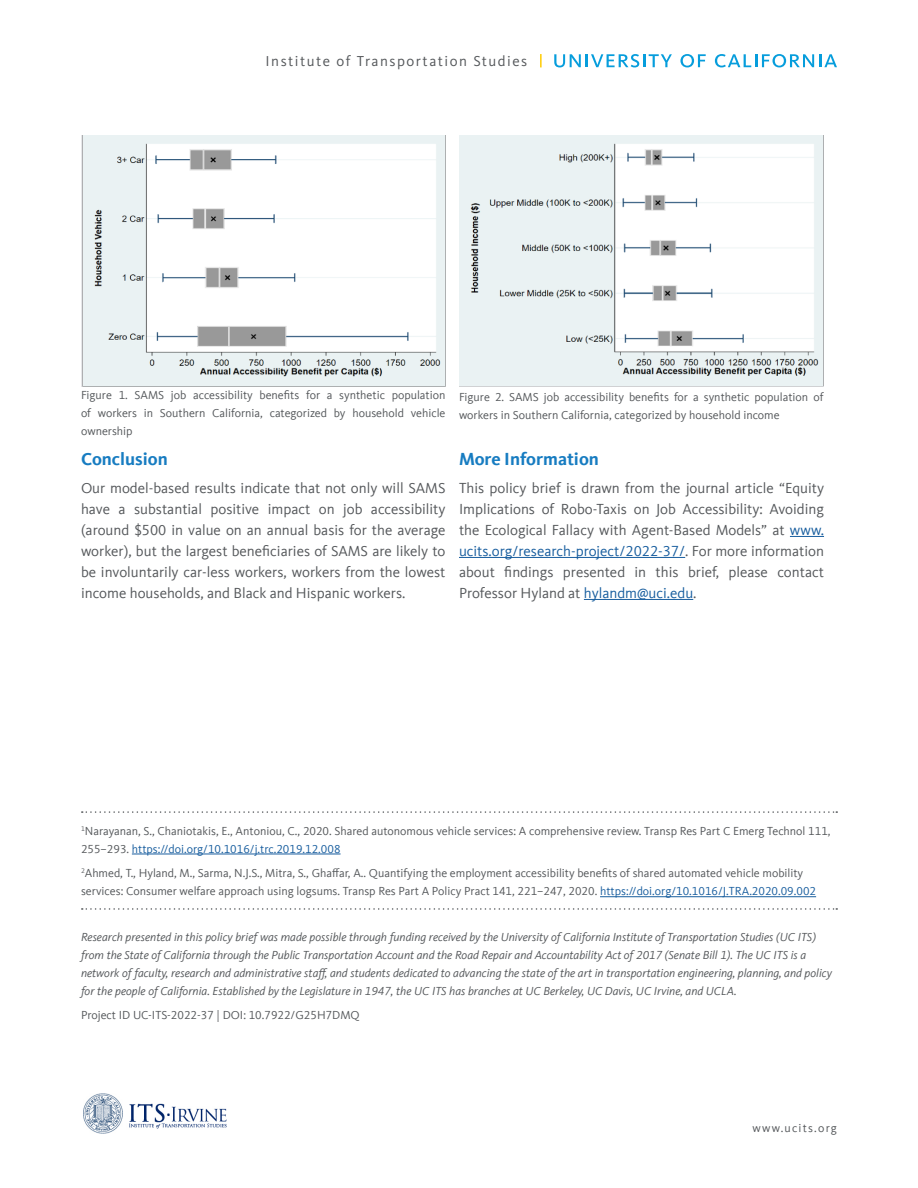
<style>
.page{position:relative;width:918px;height:1188px;background:#fff}
.page>*{position:absolute;margin:0;border:0;box-sizing:border-box;transform-origin:0 0}
.t1{font:700 18px "Kievit Offc Pro";color:#177cc1}
.Body{font:15px/21px "Kievit Offc Pro";color:#54575a;text-align:justify}
.t2{font:14.85px "Kievit Offc Pro";letter-spacing:.1em;color:#54575a}
.t3{font:italic 12px/18px "Kievit Offc Pro";color:#54575a}
.Footnotes{font:12px/18px "Kievit Offc Pro";color:#54575a}
.Figure_Caption{font:12px/18px "Kievit Offc Pro";color:#54575a;text-align:justify}
.Footnotes-2{font:12px "Kievit Offc Pro";letter-spacing:.1em;color:#54575a}
.s1{color:#175d9e}
</style>
<div class="page">
<img style="left:83px;top:1094px;width:144px;height:40px">
<svg style="left:82px;top:811px;width:755px;height:2px"></svg>
<svg style="left:82px;top:908px;width:755px;height:2px"></svg>
<hr style="left:132px;top:854px;width:209px;height:1px;background:#175d9e">
<hr style="left:600px;top:896px;width:216px;height:1px;background:#175d9e">
<img style="left:81px;top:135px;width:365px;height:252px">
<img style="left:459px;top:135px;width:365px;height:252px">
<hr style="left:790px;top:536px;width:34px;height:1px;background:#175d9e">
<hr style="left:459px;top:557px;width:226px;height:1px;background:#175d9e">
<hr style="left:584px;top:599px;width:109px;height:1px;background:#175d9e">
<svg style="left:554px;top:54px;width:118px;height:13px"></svg>
<svg style="left:680px;top:54px;width:26px;height:13px"></svg>
<svg style="left:715px;top:54px;width:122px;height:13px"></svg>
<svg style="left:540px;top:54px;width:2px;height:13px"></svg>
<p class="t2" style="left:266px;top:53px;width:263px">Institute of Transportation Studies</p>
<p class="Figure_Caption" style="left:81px;top:386px;width:366px">Figure 1. SAMS job accessibility benefits for a synthetic population of workers in Southern California, categorized by household vehicle ownership</p>
<p class="Figure_Caption" style="left:459px;top:388px;width:366px">Figure 2. SAMS job accessibility benefits for a synthetic population of workers in Southern California, categorized by household income</p>
<p class="t1" style="left:459px;top:448px;width:141px">More Information</p>
<p class="Body" style="left:459px;top:477px;width:367px">This policy brief is drawn from the journal article “Equity Implications of Robo-Taxis on Job Accessibility: Avoiding the Ecological Fallacy with Agent-Based Models” at <span class="s1">www. ucits.org/research-project/2022-37/</span>. For more information about findings presented in this brief, please contact Professor Hyland at <span class="s1">hylandm@uci.edu</span>.</p>
<p class="t1" style="left:81px;top:448px;width:88px">Conclusion</p>
<p class="Body" style="left:81px;top:477px;width:366px">Our model-based results indicate that not only will SAMS have a substantial positive impact on job accessibility (around $500 in value on an annual basis for the average worker), but the largest beneficiaries of SAMS are likely to be involuntarily car-less workers, workers from the lowest income households, and Black and Hispanic workers.</p>
<p class="Footnotes" style="left:81px;top:822px;width:751px"><sup>1</sup>Narayanan, S., Chaniotakis, E., Antoniou, C., 2020. Shared autonomous vehicle services: A comprehensive review. Transp Res Part C Emerg Technol 111,<br>255–293. <span class="s1">https://doi.org/10.1016/j.trc.2019.12.008</span></p>
<p class="Footnotes" style="left:81px;top:864px;width:737px"><sup>2</sup>Ahmed, T., Hyland, M., Sarma, N.J.S., Mitra, S., Ghaffar, A.. Quantifying the employment accessibility benefits of shared automated vehicle mobility services: Consumer welfare approach using logsums. Transp Res Part A Policy Pract 141, 221–247, 2020. <span class="s1">https://doi.org/10.1016/J.TRA.2020.09.002</span></p>
<p class="t3" style="left:81px;top:928px;width:753px">Research presented in this policy brief was made possible through funding received by the University of California Institute of Transportation Studies (UC ITS) from the State of California through the Public Transportation Account and the Road Repair and Accountability Act of 2017 (Senate Bill 1). The UC ITS is a network of faculty, research and administrative staff, and students dedicated to advancing the state of the art in transportation engineering, planning, and policy for the people of California. Established by the Legislature in 1947, the UC ITS has branches at UC Berkeley, UC Davis, UC Irvine, and UCLA.</p>
<p class="Footnotes" style="left:81px;top:1006px;width:280px">Project ID UC-ITS-2022-37 | DOI: 10.7922/G25H7DMQ</p>
<p class="Footnotes-2" style="left:753px;top:1121px;width:86px">www.ucits.org</p>
</div>
